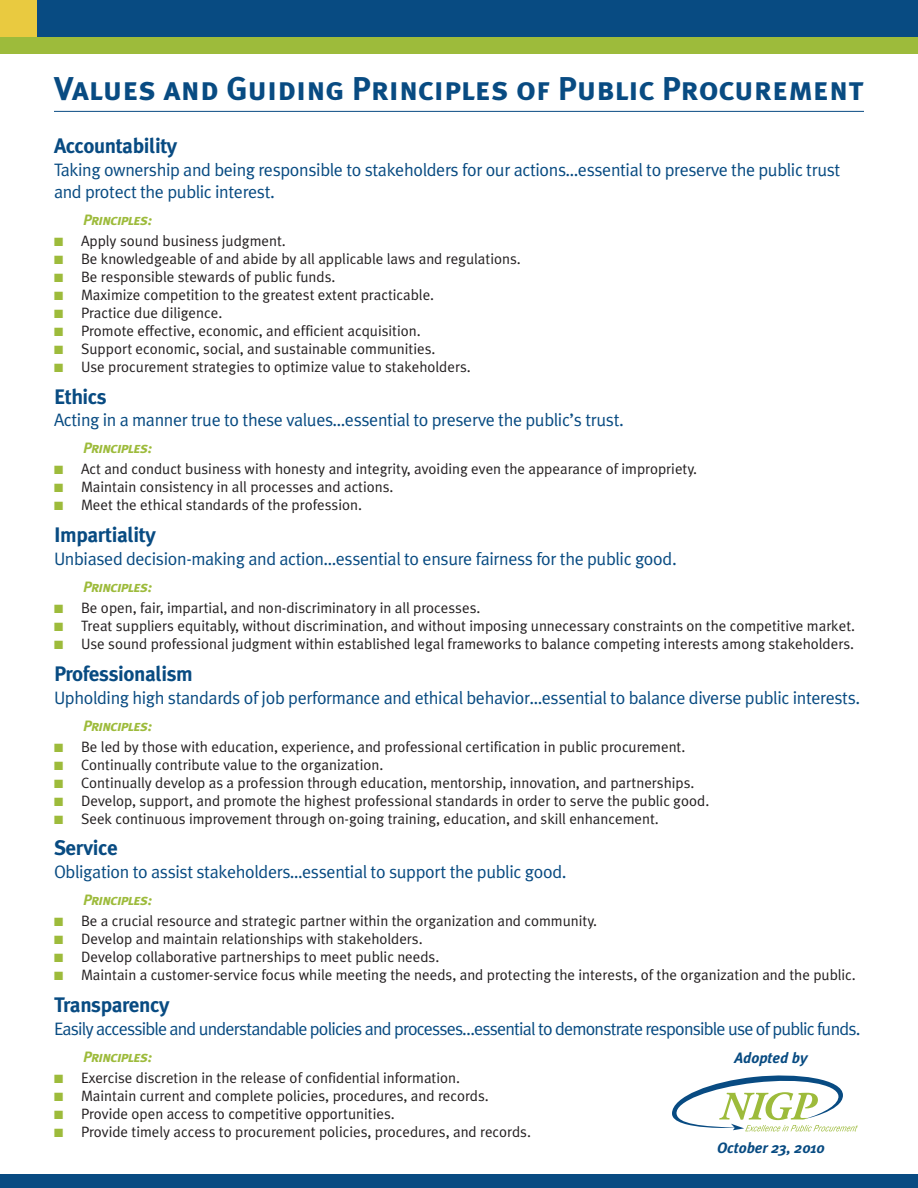
<style>
.page{position:relative;width:918px;height:1188px;background:#fff}
.page>*{position:absolute;margin:0;border:0;box-sizing:border-box;transform-origin:0 0}
.t1{font:33px "Meta Plus Bold Caps";color:#084b82}
.t2{font:700 21px "Meta Plus";letter-spacing:-.02em;color:#084b82}
.t3{font:18px/21.6px "Meta Plus Normal";letter-spacing:-.02em;color:#084b82}
.t4{font:18px "Meta Plus Normal";letter-spacing:-.045em;color:#084b82}
.t5{font:15px "Meta Plus Normal";color:#231f20}
.t6{font:italic 15px "Meta Plus Bold Caps";letter-spacing:-.045em;color:#9dbb3b}
.t7{font:italic 700 15px "Meta Plus";color:#084b82}
.s1{color:#9dbb3b}
</style>
<div class="page">
<div style="left:0;top:14px;width:918px;height:40px;background:#9dbb3b"></div>
<svg style="left:672px;top:1075px;width:186px;height:56px"></svg>
<div style="left:0;top:0;width:918px;height:37px;background:#084b82"></div>
<div style="left:0;top:1174px;width:918px;height:14px;background:#084b82"></div>
<div style="left:0;top:0;width:37px;height:37px;background:#e9ca40"></div>
<hr style="left:54px;top:111px;width:810px;height:1px;background:#084b82">
<h1 class="t1" style="left:54px;top:70px;width:811px">Values and Guiding Principles of Public Procurement</h1>
<h2 class="t2" style="left:54px;top:134px;width:125px">Accountability</h2>
<p class="t3" style="left:54px;top:159px;width:788px">Taking ownership and being responsible to stakeholders for our actions…essential to preserve the public trust and protect the public interest.</p>
<p class="t6" style="left:83px;top:211px;width:71px">Principles:</p>
<p class="t5" style="left:54px;top:232px;width:233px"><span class="s1">■</span> Apply sound business judgment.</p>
<p class="t5" style="left:54px;top:250px;width:468px"><span class="s1">■</span> Be knowledgeable of and abide by all applicable laws and regulations.</p>
<p class="t5" style="left:54px;top:268px;width:283px"><span class="s1">■</span> Be responsible stewards of public funds.</p>
<p class="t5" style="left:54px;top:286px;width:382px"><span class="s1">■</span> Maximize competition to the greatest extent practicable.</p>
<p class="t5" style="left:54px;top:304px;width:170px"><span class="s1">■</span> Practice due diligence.</p>
<p class="t5" style="left:54px;top:322px;width:368px"><span class="s1">■</span> Promote effective, economic, and efficient acquisition.</p>
<p class="t5" style="left:54px;top:340px;width:383px"><span class="s1">■</span> Support economic, social, and sustainable communities.</p>
<p class="t5" style="left:54px;top:358px;width:418px"><span class="s1">■</span> Use procurement strategies to optimize value to stakeholders.</p>
<h2 class="t2" style="left:54px;top:384px;width:54px">Ethics</h2>
<p class="t3" style="left:54px;top:409px;width:571px">Acting in a manner true to these values…essential to preserve the public’s trust.</p>
<p class="t6" style="left:83px;top:440px;width:71px">Principles:</p>
<p class="t5" style="left:54px;top:461px;width:645px"><span class="s1">■</span> Act and conduct business with honesty and integrity, avoiding even the appearance of impropriety.</p>
<p class="t5" style="left:54px;top:479px;width:341px"><span class="s1">■</span> Maintain consistency in all processes and actions.</p>
<p class="t5" style="left:54px;top:497px;width:310px"><span class="s1">■</span> Meet the ethical standards of the profession.</p>
<h2 class="t2" style="left:54px;top:523px;width:103px">Impartiality</h2>
<p class="t3" style="left:54px;top:548px;width:624px">Unbiased decision-making and action…essential to ensure fairness for the public good.</p>
<p class="t6" style="left:83px;top:578px;width:71px">Principles:</p>
<p class="t5" style="left:54px;top:599px;width:428px"><span class="s1">■</span> Be open, fair, impartial, and non-discriminatory in all processes.</p>
<p class="t5" style="left:54px;top:617px;width:803px"><span class="s1">■</span> Treat suppliers equitably, without discrimination, and without imposing unnecessary constraints on the competitive market.</p>
<p class="t5" style="left:54px;top:635px;width:802px"><span class="s1">■</span> Use sound professional judgment within established legal frameworks to balance competing interests among stakeholders.</p>
<h2 class="t2" style="left:54px;top:661px;width:140px">Professionalism</h2>
<p class="t3" style="left:54px;top:687px;width:808px">Upholding high standards of job performance and ethical behavior…essential to balance diverse public interests.</p>
<p class="t6" style="left:83px;top:717px;width:71px">Principles:</p>
<p class="t5" style="left:54px;top:738px;width:633px"><span class="s1">■</span> Be led by those with education, experience, and professional certification in public procurement.</p>
<p class="t5" style="left:54px;top:756px;width:331px"><span class="s1">■</span> Continually contribute value to the organization.</p>
<p class="t5" style="left:54px;top:774px;width:642px"><span class="s1">■</span> Continually develop as a profession through education, mentorship, innovation, and partnerships.</p>
<p class="t5" style="left:54px;top:792px;width:657px"><span class="s1">■</span> Develop, support, and promote the highest professional standards in order to serve the public good.</p>
<p class="t5" style="left:54px;top:810px;width:606px"><span class="s1">■</span> Seek continuous improvement through on-going training, education, and skill enhancement.</p>
<h2 class="t2" style="left:54px;top:836px;width:65px">Service</h2>
<p class="t3" style="left:54px;top:861px;width:514px">Obligation to assist stakeholders…essential to support the public good.</p>
<p class="t6" style="left:83px;top:891px;width:71px">Principles:</p>
<p class="t5" style="left:54px;top:912px;width:544px"><span class="s1">■</span> Be a crucial resource and strategic partner within the organization and community.</p>
<p class="t5" style="left:54px;top:930px;width:370px"><span class="s1">■</span> Develop and maintain relationships with stakeholders.</p>
<p class="t5" style="left:54px;top:948px;width:387px"><span class="s1">■</span> Develop collaborative partnerships to meet public needs.</p>
<p class="t5" style="left:54px;top:966px;width:803px"><span class="s1">■</span> Maintain a customer-service focus while meeting the needs, and protecting the interests, of the organization and the public.</p>
<h2 class="t2" style="left:54px;top:992px;width:117px">Transparency</h2>
<p class="t4" style="left:54px;top:1018px;width:808px">Easily accessible and understandable policies and processes…essential to demonstrate responsible use of public funds.</p>
<p class="t6" style="left:83px;top:1048px;width:71px">Principles:</p>
<p class="t5" style="left:54px;top:1069px;width:408px"><span class="s1">■</span> Exercise discretion in the release of confidential information.</p>
<p class="t5" style="left:54px;top:1087px;width:436px"><span class="s1">■</span> Maintain current and complete policies, procedures, and records.</p>
<p class="t5" style="left:54px;top:1105px;width:342px"><span class="s1">■</span> Provide open access to competitive opportunities.</p>
<p class="t5" style="left:54px;top:1123px;width:479px"><span class="s1">■</span> Provide timely access to procurement policies, procedures, and records.</p>
<p class="t7" style="left:735px;top:1049px;width:74px">Adopted by</p>
<p class="t7" style="left:717px;top:1139px;width:109px">October 23, 2010</p>
</div>
